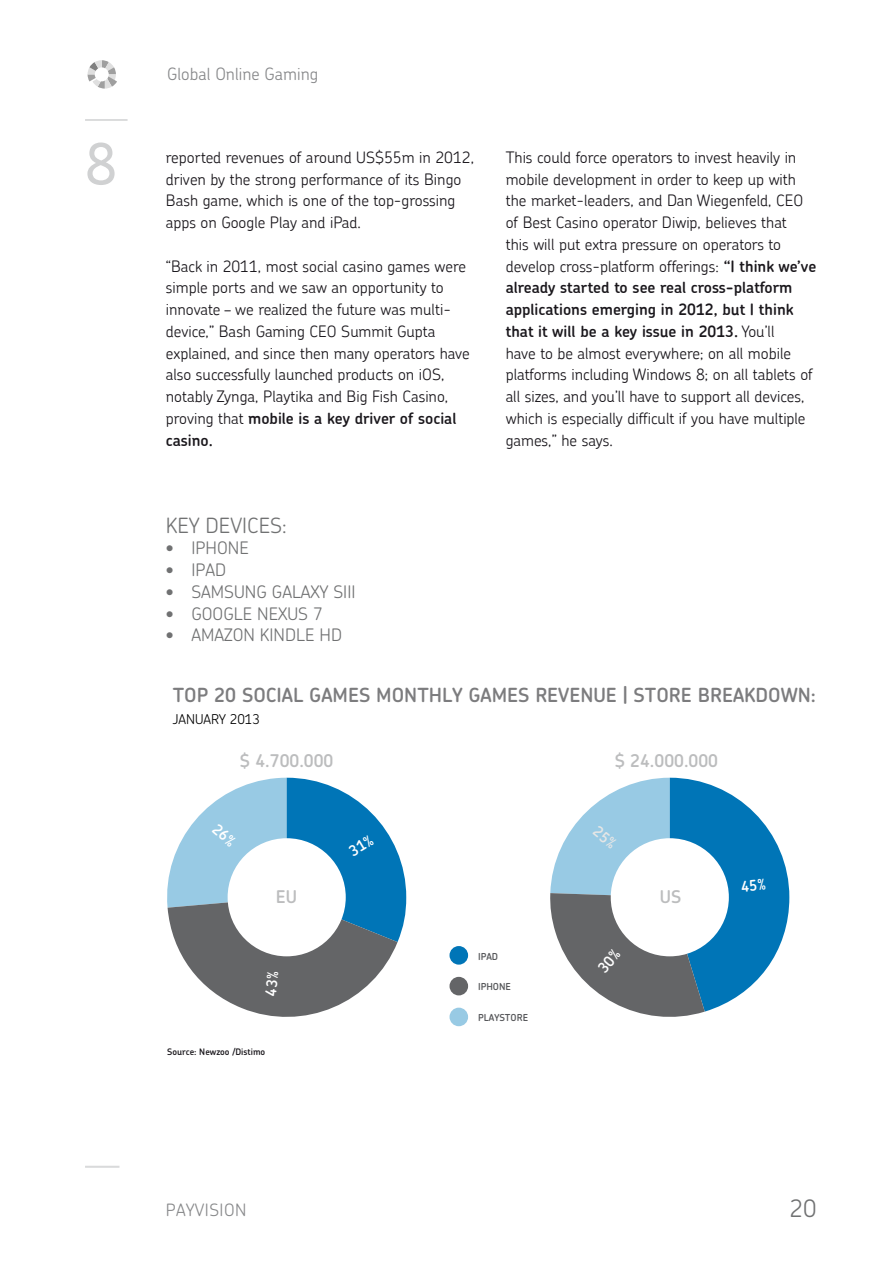
<style>
.page{position:relative;width:893px;height:1263px;background:#fff}
.page>*{position:absolute;margin:0;border:0;box-sizing:border-box;transform-origin:0 0}
.t1{font:500 57px "Chevin";color:#d0d1d2}
.t2{font:300 24px "Chevin";color:#707172}
.t3{font:300 21px "Chevin";color:#707172}
.t4{font:600 19.5px "Chevin";color:#7c7c7e}
.t5{font:600 17.55px "Chevin";color:#bcbdbe}
.t6{font:300 17.25px "Chevin";color:#707172}
.t7{font:300 16.95px "Chevin";color:#87888a}
.t8{font:300 16.95px "Chevin";letter-spacing:.025em;color:#87888a}
.t9{font:300 15.75px/21.8px "Chevin";color:#1a171c}
.t10{font:300 13.5px "Chevin";color:#000}
.t11{font:600 9.6px "Chevin";color:#57585b}
.t12{font:600 9px "Chevin";color:#1a171c}
.s1{font-weight:600}
</style>
<div class="page">
<hr style="left:85px;top:1166px;width:34px;height:2px;background:#d9dadb">
<svg style="left:88px;top:60px;width:29px;height:29px"></svg>
<div style="left:95px;top:67px;width:14px;height:14px;background:#fff;border-radius:50%"></div>
<hr style="left:85px;top:119px;width:43px;height:2px;background:#d0d1d2">
<div style="left:449px;top:946px;width:19px;height:19px;background:#0075b7;border-radius:50%"></div>
<div style="left:449px;top:977px;width:19px;height:18px;background:#646567;border-radius:50%"></div>
<div style="left:449px;top:1008px;width:19px;height:18px;background:#98cae4;border-radius:50%"></div>
<svg style="left:550px;top:778px;width:239px;height:239px"></svg>
<svg style="left:167px;top:778px;width:239px;height:239px"></svg>
<h1 class="t1" style="left:85px;top:127px;width:33px">8</h1>
<p class="t7" style="left:167px;top:63px;width:153px">GLOBAL ONLINE GAMING</p>
<p class="t9" style="left:166px;top:146px;width:310px">reported revenues of around US$55m in 2012, driven by the strong performance of its Bingo Bash game, which is one of the top-grossing apps on Google Play and iPad.</p>
<p class="t9" style="left:166px;top:255px;width:306px">“Back in 2011, most social casino games were simple ports and we saw an opportunity to innovate – we realized the future was multi&shy;device,” Bash Gaming CEO Summit Gupta explained, and since then many operators have also successfully launched products on iOS, notably Zynga, Playtika and Big Fish Casino, proving that <span class="s1">mobile is a key driver of social casino.</span></p>
<h3 class="t3" style="left:166px;top:511px;width:123px">KEY DEVI CES:</h3>
<p class="t6" style="left:166px;top:537px;width:84px">• IPHONE</p>
<p class="t6" style="left:166px;top:559px;width:62px">• IPAD</p>
<p class="t6" style="left:166px;top:580px;width:182px">• SAMSUNG GALAXY SIII</p>
<p class="t6" style="left:166px;top:602px;width:158px">• GOOGLE N EXUS 7</p>
<p class="t6" style="left:166px;top:624px;width:159px">• AMAZON KINDLE HD</p>
<p class="t9" style="left:506px;top:146px;width:312px">This could force operators to invest heavily in mobile development in order to keep up with the market-leaders, and Dan Wiegenfeld, CEO of Best Casino operator Diwip, believes that<br>this will put extra pressure on operators to develop cross-platform offerings: <span class="s1">“I think we’ve already started to see real cross-platform applications emerging in 2012, but I think that it will be a key issue in 2013.</span> You’ll<br>have to be almost everywhere; on all mobile platforms including Windows 8; on all tablets of all sizes, and you’ll have to support all devices, which is especially difficult if you have multiple games,” he says.</p>
<p class="t4" style="left:173px;top:683px;width:645px">TOP 20 SOCIAL GAMES MONTHLY GAMES REVENUE | STORE BREAKDOWN:</p>
<p class="t10" style="left:173px;top:710px;width:89px">JANUARY 2013</p>
<p class="t5" style="left:240px;top:749px;width:95px">$ 4.700.000</p>
<p class="t5" style="left:615px;top:749px;width:105px">$ 24.000.000</p>
<p class="t5" style="left:276px;top:885px;width:23px">EU</p>
<p class="t5" style="left:660px;top:885px;width:23px">US</p>
<p class="t11" style="left:478px;top:950px;width:22px">IPAD</p>
<p class="t11" style="left:478px;top:981px;width:34px">IPHONE</p>
<p class="t12" style="left:167px;top:1045px;width:100px">Source: Newzoo /Distimo</p>
<p class="t11" style="left:478px;top:1011px;width:52px">PLAYSTORE</p>
<p class="t8" style="left:166px;top:1199px;width:82px">PAYVISION</p>
<h2 class="t2" style="left:789px;top:1192px;width:28px">20</h2>
</div>
